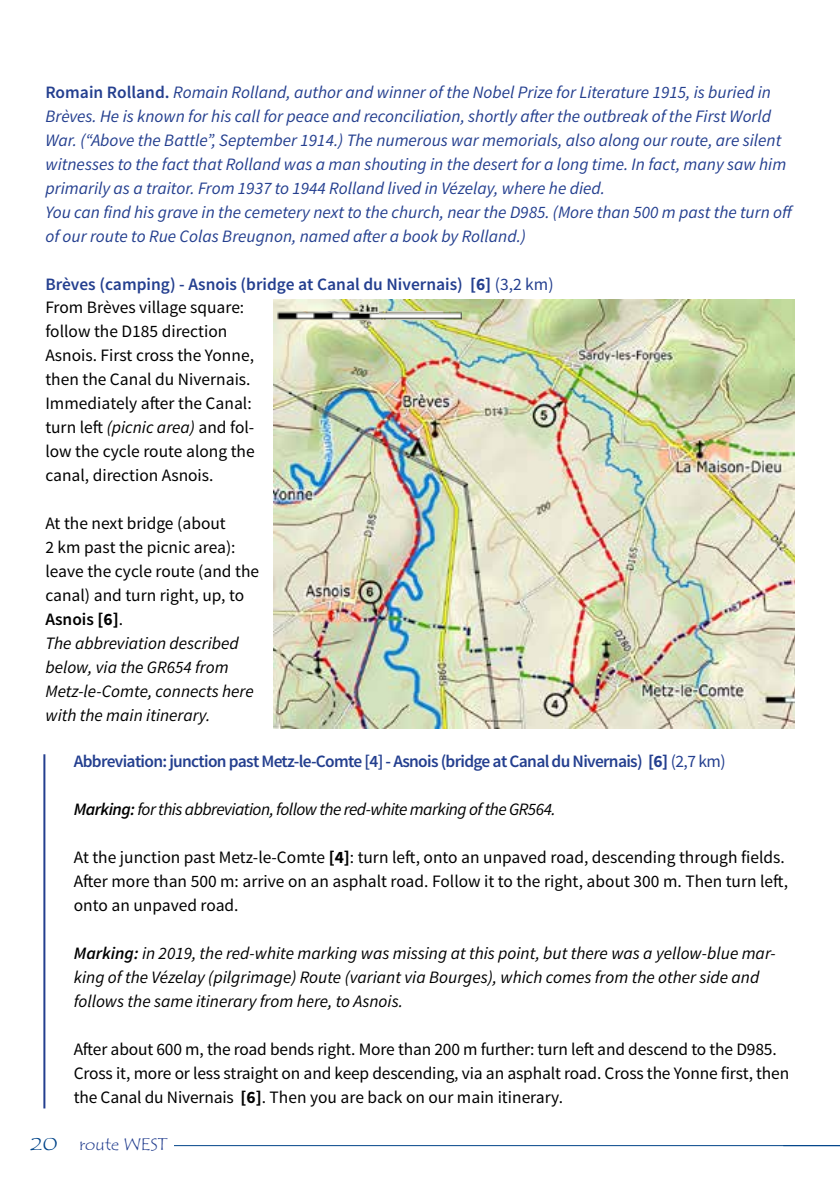
<style>
.page{position:relative;width:840px;height:1191px;background:#fff}
.page>*{position:absolute;margin:0;border:0;box-sizing:border-box;transform-origin:0 0}
.t1{font:17.4px/24px "Source Sans Pro";color:#000}
.t2{font:italic 17.4px/24px "Source Sans Pro";color:#243f8f}
.t3{font:italic 17.4px/24px "Source Sans Pro";color:#000}
.t4{font:600 17.4px "Source Sans Pro";letter-spacing:-.04em;color:#243f8f}
.t5{font:italic 17.4px "Source Sans Pro";letter-spacing:-.03em;color:#000}
.t6{font:17.4px "Tempus Sans ITC";color:#243f8f}
.s1{font-weight:600;font-style:normal}
.s2{font-weight:600;color:#243f8f}
.s3{font-weight:700;color:#243f8f}
.s4{color:#243f8f}
.s5{font-style:italic}
.s6{font-weight:600}
.s7{font-weight:700}
.s8{font-weight:400}
.s9{font-size:18px;color:#004489}
</style>
<div class="page">
<hr style="left:105px;top:1145px;width:734px;height:1px;background:#004489">
<div style="left:75px;top:1134px;width:99px;height:35px;background:#fff"></div>
<hr style="left:43px;top:754px;width:2px;height:354px;background:#243f8f">
<img style="left:274px;top:299px;width:520px;height:429px">
<img style="left:276px;top:312px;width:185px;height:7px">
<img style="left:359px;top:303px;width:20px;height:10px">
<p class="t2" style="left:45px;top:80px;width:749px"><span class="s1">Romain Rolland.</span> Romain Rolland, author and winner of the Nobel Prize for Literature 1915, is buried in Brèves. He is known for his call for peace and reconciliation, shortly after the outbreak of the First World War. (“Above the Battle”, September 1914.) The numerous war memorials, also along our route, are silent witnesses to the fact that Rolland was a man shouting in the desert for a long time. In fact, many saw him primarily as a traitor. From 1937 to 1944 Rolland lived in Vézelay, where he died.<br>You can find his grave in the cemetery next to the church, near the D985. (More than 500 m past the turn off of our route to Rue Colas Breugnon, named after a book by Rolland.)</p>
<p class="t1" style="left:45px;top:273px;width:509px"><span class="s2">Brèves (camping) - Asnois (bridge at Canal du Nivernais)</span> <span class="s3">[6]</span> <span class="s4">(3,2 km)<br></span>From Brèves village square:<br>follow the D185 direction<br>Asnois. First cross the Yonne,<br>then the Canal du Nivernais.<br>Immediately after the Canal:<br>turn left <span class="s5">(picnic area)</span> and fol-<br>low the cycle route along the<br>canal, direction Asnois.</p>
<p class="t1" style="left:45px;top:511px;width:215px">At the next bridge (about<br>2 km past the picnic area): leave the cycle route (and the canal) and turn right, up, to<br><span class="s6">Asnois</span> <span class="s7">[6]</span>.<br><span class="s5">The abbreviation described below, via the GR654 from<br>Metz-le-Comte, connects here with the main itinerary.</span></p>
<p class="t4" style="left:74px;top:750px;width:653px">Abbreviation: junction past Metz-le-Comte [4] - Asnois (bridge at Canal du Nivernais) <span class="s7">[6]</span> <span class="s8">(2,7 km)</span></p>
<p class="t5" style="left:74px;top:799px;width:483px"><span class="s6">Marking:</span> for this abbreviation, follow the red-white marking of the GR564.</p>
<p class="t1" style="left:74px;top:846px;width:715px">At the junction past Metz-le-Comte <span class="s7">[4]</span>: turn left, onto an unpaved road, descending through fields.<br>After more than 500 m: arrive on an asphalt road. Follow it to the right, about 300 m. Then turn left, onto an unpaved road.</p>
<p class="t3" style="left:74px;top:941px;width:703px"><span class="s6">Marking:</span> in 2019, the red-white marking was missing at this point, but there was a yellow-blue mar&shy;king of the Vézelay (pilgrimage) Route (variant via Bourges), which comes from the other side and follows the same itinerary from here, to Asnois.</p>
<p class="t1" style="left:74px;top:1038px;width:716px">After about 600 m, the road bends right. More than 200 m further: turn left and descend to the D985.<br>Cross it, more or less straight on and keep descending, via an asphalt road. Cross the Yonne first, then the Canal du Nivernais <span class="s7">[6]</span>. Then you are back on our main itinerary.</p>
<p class="t6" style="left:30px;top:1133px;width:138px"><span class="s9">20</span> route WEST</p>
</div>
